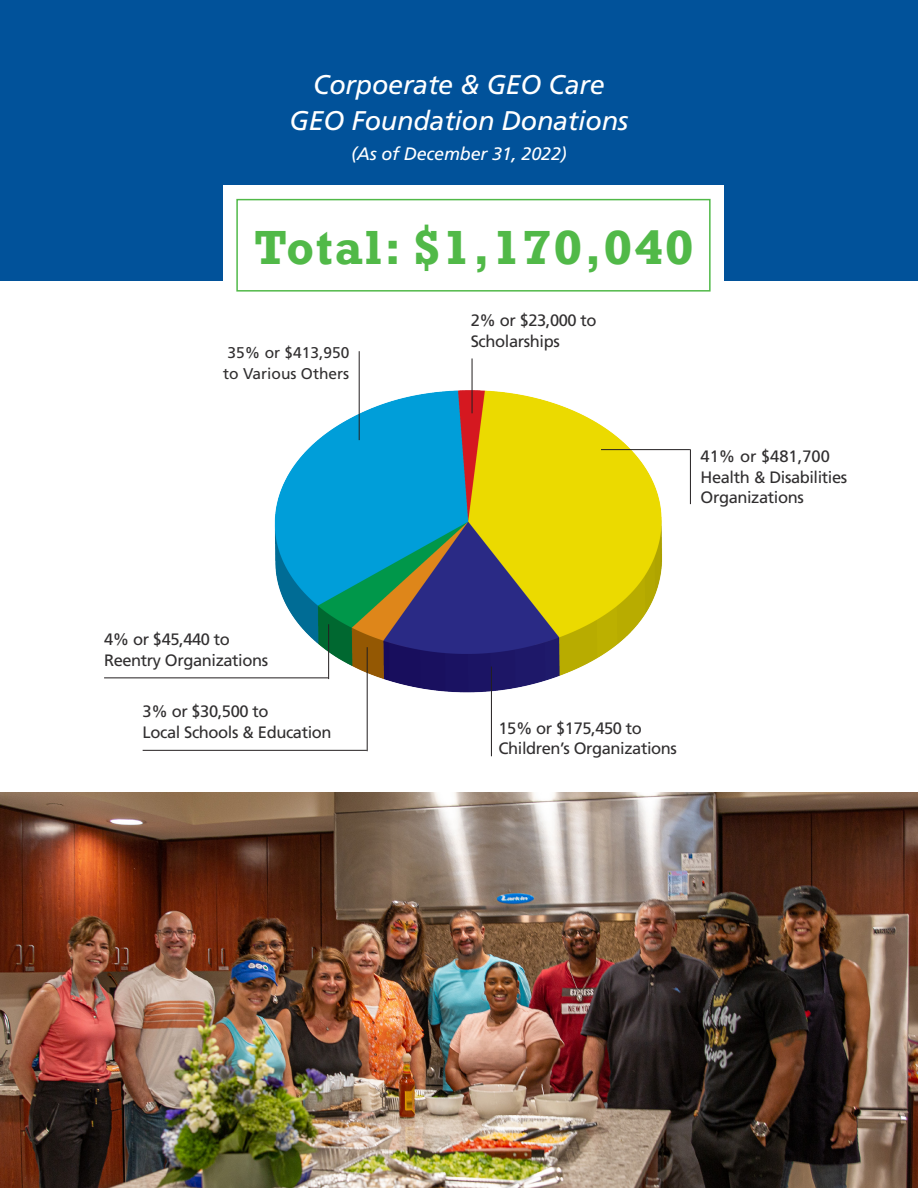
<style>
.page{position:relative;width:918px;height:1188px;background:#fff}
.page>*{position:absolute;margin:0;border:0;box-sizing:border-box;transform-origin:0 0}
.t1{font:700 45px "Rockwell";letter-spacing:.05em;color:#51b948}
.t2{font:italic 27px "Frutiger LT Std";letter-spacing:-.01em;color:#fff}
.t3{font:italic 18px "Frutiger LT Std";letter-spacing:-.01em;color:#fff}
.t4{font:16.5px/20.7px "Frutiger LT Std";letter-spacing:-.025em;color:#312f30}
.t5{font:15.6px "Frutiger LT Std";color:#312f30}
</style>
<div class="page">
<img style="left:204px;top:371px;width:487px;height:369px">
<hr style="left:328px;top:624px;width:1px;height:55px;background:#231f20">
<hr style="left:472px;top:358px;width:1px;height:55px;background:#231f20">
<hr style="left:690px;top:449px;width:1px;height:55px;background:#231f20">
<hr style="left:601px;top:449px;width:89px;height:1px;background:#231f20">
<div style="left:0;top:0;width:918px;height:281px;background:#01529a"></div>
<div style="left:224px;top:185px;width:500px;height:103px;background:#fff"></div>
<div style="left:236px;top:199px;width:475px;height:93px;background:#fff;border:2px solid #51b948"></div>
<hr style="left:359px;top:351px;width:1px;height:89px;background:#231f20">
<img style="left:0;top:793px;width:918px;height:395px">
<hr style="left:367px;top:647px;width:1px;height:104px;background:#231f20">
<hr style="left:491px;top:667px;width:1px;height:89px;background:#231f20">
<hr style="left:104px;top:678px;width:224px;height:1px;background:#231f20">
<hr style="left:143px;top:750px;width:224px;height:1px;background:#231f20">
<p class="t2" style="left:313px;top:69px;width:293px">Corpoerate &amp; GEO Care</p>
<p class="t2" style="left:290px;top:105px;width:340px">GEO Foundation Donations</p>
<p class="t3" style="left:351px;top:143px;width:217px">(As of December 31, 2022)</p>
<p class="t1" style="left:254px;top:218px;width:441px">Total: $1,170,040</p>
<p class="t5" style="left:228px;top:344px;width:123px">35% or $413,950</p>
<p class="t5" style="left:223px;top:364px;width:128px">to Various Others</p>
<p class="t4" style="left:471px;top:310px;width:127px">2% or $23,000 to<br>Scholarships</p>
<p class="t4" style="left:701px;top:446px;width:148px">41% or $481,700<br>Health &amp; Disabilities<br>Organizations</p>
<p class="t4" style="left:104px;top:629px;width:127px">4% or $45,440 to</p>
<p class="t4" style="left:104px;top:650px;width:166px">Reentry Organizations</p>
<p class="t4" style="left:143px;top:701px;width:127px">3% or $30,500 to</p>
<p class="t4" style="left:143px;top:722px;width:191px">Local Schools &amp; Education</p>
<p class="t4" style="left:499px;top:718px;width:180px">15% or $175,450 to<br>Children’s Organizations</p>
</div>
